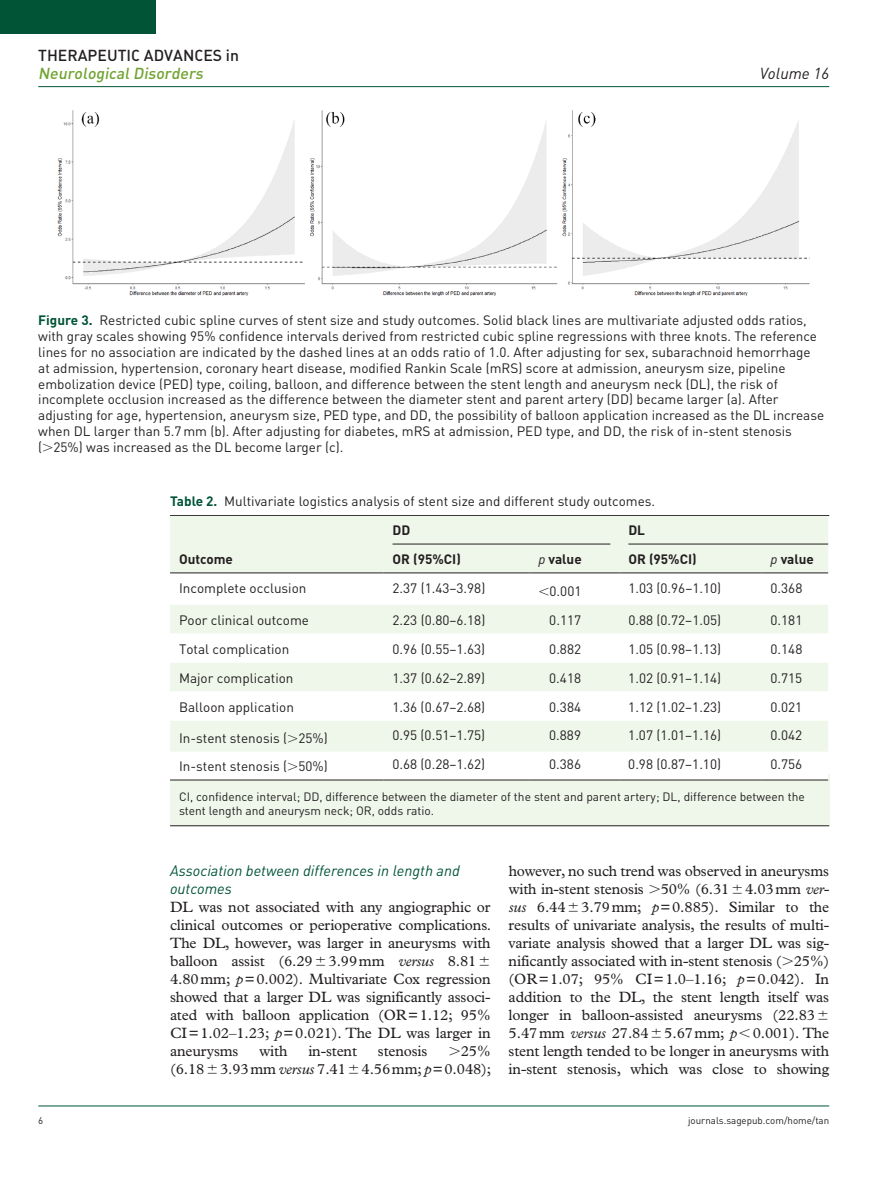
<style>
.page{position:relative;width:893px;height:1191px;background:#fff}
.page>*{position:absolute;margin:0;border:0;box-sizing:border-box;transform-origin:0 0}
.t1{font:15.75px "DIN Medium Alternate";color:#231f20}
.t2{font:italic 15.75px "DIN Medium Alternate";color:#71a332}
.t3{font:italic 15.75px "DIN";color:#231f20}
.t4{font:15px/18px "Plantin Std";letter-spacing:-.01em;color:#231f20}
.t5{font:italic 15px/18px "DIN";color:#015436}
.t6{font:13.5px/15.8px "DIN";color:#231f20}
.t7{font:700 13.5px "DIN";color:#231f20}
.t8{font:12px/14.2px "DIN";color:#231f20}
.t9{font:9.75px "DIN";color:#231f20}
.s1{font-weight:700;color:#015436}
.s2{font-weight:700}
.s3{font-weight:400;font-style:italic}
.s4{font-style:italic}
</style>
<div class="page">
<hr style="left:38px;top:86px;width:791px;height:1px;background:#015436">
<hr style="left:38px;top:1105px;width:791px;height:1px;background:#015436">
<div style="left:0;top:0;width:155px;height:34px;background:#015436"></div>
<div style="left:170px;top:774px;width:659px;height:51px;background:#eff7ea"></div>
<hr style="left:170px;top:515px;width:659px;height:1px;background:#231f20">
<hr style="left:170px;top:825px;width:659px;height:1px;background:#231f20">
<div style="left:170px;top:516px;width:658px;height:56px;background:#eff7ea"></div>
<svg style="left:170px;top:573px;width:658px;height:206px"></svg>
<hr style="left:170px;top:779px;width:214px;height:1px;background:#231f20">
<hr style="left:384px;top:779px;width:145px;height:1px;background:#231f20">
<hr style="left:529px;top:779px;width:90px;height:1px;background:#231f20">
<hr style="left:619px;top:779px;width:143px;height:1px;background:#231f20">
<hr style="left:762px;top:779px;width:66px;height:1px;background:#231f20">
<hr style="left:170px;top:572px;width:214px;height:1px;background:#231f20">
<hr style="left:384px;top:572px;width:145px;height:1px;background:#231f20">
<hr style="left:529px;top:572px;width:90px;height:1px;background:#231f20">
<hr style="left:619px;top:572px;width:143px;height:1px;background:#231f20">
<hr style="left:762px;top:572px;width:66px;height:1px;background:#231f20">
<hr style="left:393px;top:543px;width:217px;height:1px;background:#231f20">
<hr style="left:628px;top:543px;width:200px;height:1px;background:#231f20">
<img style="left:57px;top:110px;width:753px;height:186px">
<svg style="left:539px;top:587px;width:9px;height:8px"></svg>
<svg style="left:288px;top:734px;width:9px;height:8px"></svg>
<svg style="left:288px;top:762px;width:9px;height:8px"></svg>
<p class="t1" style="left:38px;top:45px;width:202px">THERAPEUTIC ADVANCES IN</p>
<p class="t2" style="left:38px;top:63px;width:169px">NeurologicalDisorders</p>
<p class="t3" style="left:760px;top:63px;width:71px">Volume 16</p>
<p class="t6" style="left:38px;top:312px;width:787px"><span class="s1">Figure 3.</span> Restricted cubic spline curves of stent size and study outcomes. Solid black lines are multivariate adjusted odds ratios, with gray scales showing 95% confidence intervals derived from restricted cubic spline regressions with three knots. The reference lines for no association are indicated by the dashed lines at an odds ratio of 1.0. After adjusting for sex, subarachnoid hemorrhage at admission, hypertension, coronary heart disease, modified Rankin Scale (mRS) score at admission, aneurysm size, pipeline embolization device (PED) type, coiling, balloon, and difference between the stent length and aneurysm neck (DL), the risk of incomplete occlusion increased as the difference between the diameter stent and parent artery (DD) became larger (a). After adjusting for age, hypertension, aneurysm size, PED type, and DD, the possibility of balloon application increased as the DL increase when DL larger than 5.7mm (b). After adjusting for diabetes, mRS at admission, PED type, and DD, the risk of in-stent stenosis<br>( 25%) was increased as the DL become larger (c).</p>
<p class="t6" style="left:393px;top:487px;width:264px;line-height:28.5px;text-indent:-222px"><span class="s1">Table 2.</span> Multivariate logistics analysis of stent size and different study outcomes.<br><span class="s2">DD</span></p>
<p class="t7" style="left:628px;top:521px;width:18px">DL</p>
<p class="t7" style="left:179px;top:550px;width:55px">Outcome</p>
<p class="t7" style="left:393px;top:550px;width:70px">OR (95%CI)</p>
<p class="t7" style="left:538px;top:550px;width:45px"><span class="s3">p</span> value</p>
<p class="t7" style="left:628px;top:550px;width:70px">OR (95%CI)</p>
<p class="t7" style="left:771px;top:550px;width:45px"><span class="s3">p</span> value</p>
<p class="t6" style="left:179px;top:580px;width:129px">Incomplete occlusion</p>
<p class="t6" style="left:393px;top:580px;width:94px">2.37 (1.43–3.98)</p>
<p class="t6" style="left:550px;top:582px;width:33px">0.001</p>
<p class="t6" style="left:628px;top:580px;width:94px">1.03 (0.96–1.10)</p>
<p class="t6" style="left:771px;top:580px;width:33px">0.368</p>
<p class="t6" style="left:179px;top:611px;width:132px">Poor clinical outcome</p>
<p class="t6" style="left:393px;top:611px;width:94px">2.23 (0.80–6.18)</p>
<p class="t6" style="left:549px;top:611px;width:33px">0.117</p>
<p class="t6" style="left:628px;top:611px;width:94px">0.88 (0.72–1.05)</p>
<p class="t6" style="left:770px;top:611px;width:33px">0.181</p>
<p class="t6" style="left:179px;top:640px;width:112px">Total complication</p>
<p class="t6" style="left:392px;top:640px;width:94px">0.96 (0.55–1.63)</p>
<p class="t6" style="left:549px;top:640px;width:33px">0.882</p>
<p class="t6" style="left:628px;top:640px;width:94px">1.05 (0.98–1.13)</p>
<p class="t6" style="left:770px;top:640px;width:33px">0.148</p>
<p class="t6" style="left:179px;top:669px;width:116px">Major complication</p>
<p class="t6" style="left:392px;top:669px;width:94px">1.37 (0.62–2.89)</p>
<p class="t6" style="left:549px;top:669px;width:33px">0.418</p>
<p class="t6" style="left:628px;top:669px;width:94px">1.02 (0.91–1.14)</p>
<p class="t6" style="left:770px;top:669px;width:33px">0.715</p>
<p class="t6" style="left:179px;top:698px;width:116px">Balloon application</p>
<p class="t6" style="left:392px;top:698px;width:94px">1.36 (0.67–2.68)</p>
<p class="t6" style="left:549px;top:698px;width:33px">0.384</p>
<p class="t6" style="left:628px;top:698px;width:94px">1.12 (1.02–1.23)</p>
<p class="t6" style="left:770px;top:698px;width:33px">0.021</p>
<p class="t6" style="left:179px;top:729px;width:150px">In-stent stenosis ( 25%)</p>
<p class="t6" style="left:392px;top:727px;width:94px">0.95 (0.51–1.75)</p>
<p class="t6" style="left:549px;top:727px;width:33px">0.889</p>
<p class="t6" style="left:628px;top:727px;width:94px">1.07 (1.01–1.16)</p>
<p class="t6" style="left:770px;top:727px;width:33px">0.042</p>
<p class="t6" style="left:179px;top:758px;width:150px">In-stent stenosis ( 50%)</p>
<p class="t6" style="left:392px;top:755px;width:94px">0.68 (0.28–1.62)</p>
<p class="t6" style="left:549px;top:755px;width:33px">0.386</p>
<p class="t6" style="left:628px;top:755px;width:94px">0.98 (0.87–1.10)</p>
<p class="t6" style="left:770px;top:755px;width:33px">0.756</p>
<p class="t8" style="left:179px;top:789px;width:627px">CI, confidence interval; DD, difference between the diameter of the stent and parent artery; DL, difference between the stent length and aneurysm neck; OR, odds ratio.</p>
<p class="t5" style="left:170px;top:861px;width:291px">Association between differences in length and outcomes</p>
<p class="t4" style="left:170px;top:898px;width:323px">DL was not associated with any angiographic or clinical outcomes or perioperative complications.<br>The DL, however, was larger in aneurysms with balloon assist (6.29 3.99mm <span class="s4">versus</span> 8.81<br>4.80mm; <span class="s4">p</span>=0.002). Multivariate Cox regression showed that a larger DL was significantly associ&shy;ated with balloon application (OR=1.12; 95% CI=1.02–1.23; <span class="s4">p</span>=0.021). The DL was larger in aneurysms</p>
<p class="t4" style="left:259px;top:1042px;width:29px">with</p>
<p class="t4" style="left:308px;top:1042px;width:50px">in-stent</p>
<p class="t4" style="left:378px;top:1042px;width:51px">stenosis</p>
<p class="t4" style="left:170px;top:1042px;width:323px;text-align:right">25%<br>(6.18 3.93mm <span class="s4">versus</span> 7.41 4.56mm; <span class="s4">p</span>=0.048);</p>
<p class="t4" style="left:509px;top:862px;width:322px">however, no such trend was observed in aneurysms with in-stent stenosis 50% (6.31 4.03mm <span class="s4">ver&shy;sus</span> 6.44 3.79mm; <span class="s4">p</span>=0.885). Similar to the results of univariate analysis, the results of multi&shy;variate analysis showed that a larger DL was sig&shy;nificantly associated with in-stent stenosis ( 25%) (OR=1.07; 95% CI=1.0–1.16; <span class="s4">p</span>=0.042). In addition to the DL, the stent length itself was longer in balloon-assisted aneurysms (22.83<br>5.47mm <span class="s4">versus</span> 27.84 5.67mm; <span class="s4">p</span> 0.001). The stent length tended to be longer in aneurysms with in-stent stenosis, which was close to showing</p>
<p class="t9" style="left:38px;top:1114px;width:7px">6</p>
<p class="t9" style="left:688px;top:1114px;width:143px">journals.sagepub.com/home/tan</p>
</div>
